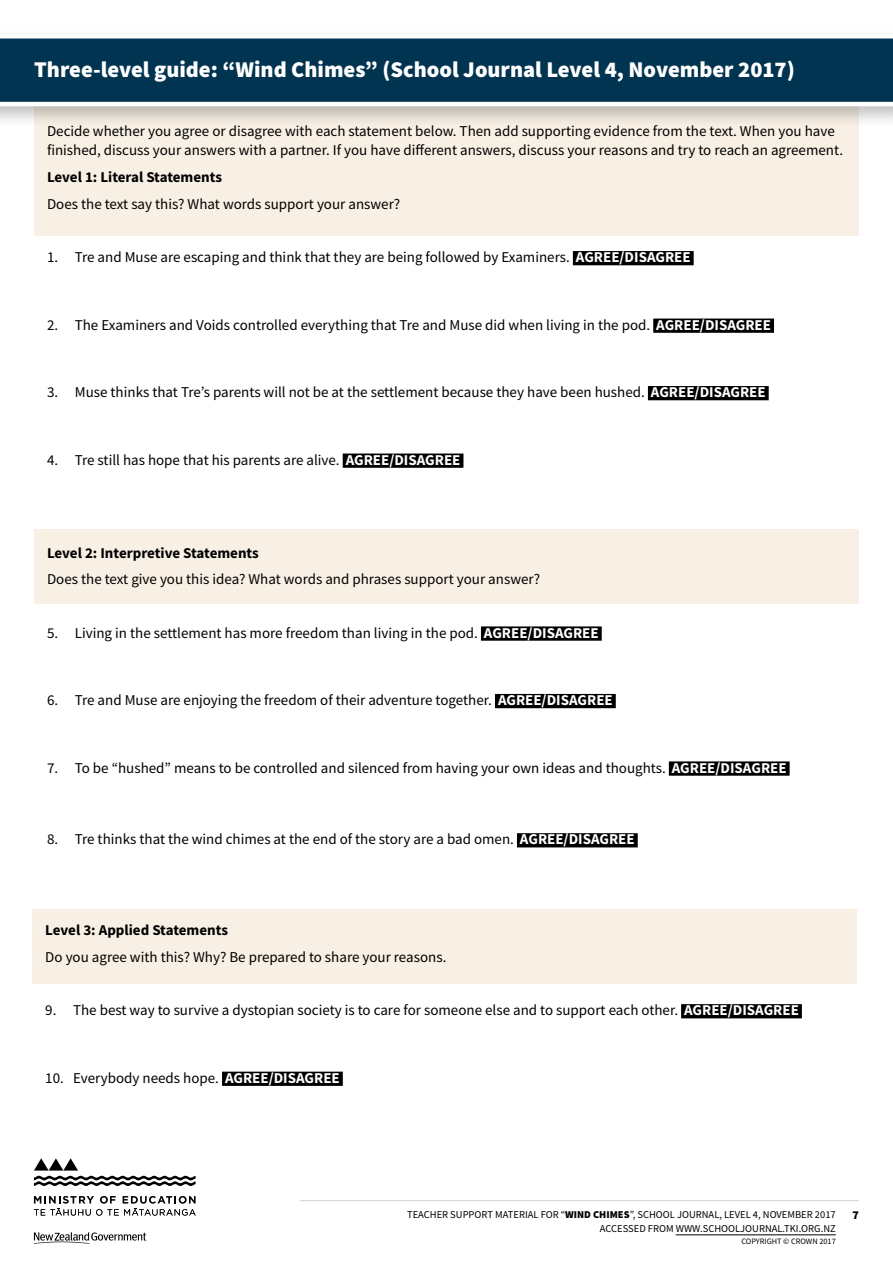
<style>
.page{position:relative;width:893px;height:1263px;background:#fff}
.page>*{position:absolute;margin:0;border:0;box-sizing:border-box;transform-origin:0 0}
.t1{font:900 22.5px "Source Sans Pro";color:#fff}
.t2{font:15px/19.5px "Source Sans Pro";color:#000}
.t3{font:700 15px "Source Sans Pro";color:#000}
.t4{font:900 12px "Source Sans Pro";color:#000}
.t5{font:10.5px "Source Sans Pro";color:#000}
.t6{font:8.25px "Source Sans Pro";color:#000}
.s1{font-weight:700;color:#fff}
.s2{font-weight:900}
</style>
<div class="page">
<hr style="left:300px;top:1200px;width:559px;height:1px;background:#d6d1c8">
<svg style="left:34px;top:1196px;width:162px;height:19px"></svg>
<svg style="left:34px;top:1158px;width:44px;height:12px"></svg>
<svg style="left:34px;top:1176px;width:162px;height:10px"></svg>
<svg style="left:34px;top:1232px;width:112px;height:12px"></svg>
<hr style="left:676px;top:1234px;width:160px;height:1px;background:#000">
<div style="left:34px;top:44px;width:825px;height:191px;background:#f8f0e4"></div>
<div style="left:34px;top:529px;width:825px;height:75px;background:#f8f0e4"></div>
<div style="left:32px;top:909px;width:825px;height:75px;background:#f8f0e4"></div>
<div style="left:573px;top:251px;width:121px;height:14px;background:#000"></div>
<div style="left:653px;top:319px;width:121px;height:14px;background:#000"></div>
<div style="left:648px;top:386px;width:121px;height:14px;background:#000"></div>
<div style="left:343px;top:453px;width:120px;height:15px;background:#000"></div>
<div style="left:481px;top:626px;width:121px;height:15px;background:#000"></div>
<div style="left:495px;top:694px;width:121px;height:14px;background:#000"></div>
<div style="left:669px;top:761px;width:121px;height:15px;background:#000"></div>
<div style="left:517px;top:833px;width:121px;height:14px;background:#000"></div>
<div style="left:681px;top:1004px;width:121px;height:14px;background:#000"></div>
<div style="left:222px;top:1071px;width:121px;height:15px;background:#000"></div>
<div style="left:0;top:28px;width:893px;height:101px;background:#000;opacity:.25"></div>
<svg style="left:0;top:34px;width:893px;height:72px;background:#1e4c65"></svg>
<h1 class="t1" style="left:34px;top:54px;width:762px">Three-level guide: “Wind Chimes” (School Journal Level 4, November 2017)</h1>
<p class="t2" style="left:47px;top:121px;width:797px">Decide whether you agree or disagree with each statement below. Then add supporting evidence from the text. When you have finished, discuss your answers with a partner. If you have different answers, discuss your reasons and try to reach an agreement.</p>
<p class="t3" style="left:47px;top:167px;width:177px">Level 1: Literal Statements</p>
<p class="t2" style="left:47px;top:194px;width:355px">Does the text say this? What words support your answer?</p>
<p class="t2" style="left:47px;top:247px;width:645px">1. Tre and Muse are escaping and think that they are being followed by Examiners. <span class="s1">AGREE/DISAGREE</span></p>
<p class="t2" style="left:47px;top:315px;width:725px">2. The Examiners and Voids controlled everything that Tre and Muse did when living in the pod. <span class="s1">AGREE/DISAGREE</span></p>
<p class="t2" style="left:47px;top:382px;width:720px">3. Muse thinks that Tre’s parents will not be at the settlement because they have been hushed. <span class="s1">AGREE/DISAGREE</span></p>
<p class="t2" style="left:47px;top:450px;width:415px">4. Tre still has hope that his parents are alive. <span class="s1">AGREE/DISAGREE</span></p>
<p class="t3" style="left:47px;top:542px;width:213px">Level 2: Interpretive Statements</p>
<p class="t2" style="left:47px;top:569px;width:494px">Does the text give you this idea? What words and phrases support your answer?</p>
<p class="t2" style="left:47px;top:623px;width:553px">5. Living in the settlement has more freedom than living in the pod. <span class="s1">AGREE/DISAGREE</span></p>
<p class="t2" style="left:47px;top:690px;width:567px">6. Tre and Muse are enjoying the freedom of their adventure together. <span class="s1">AGREE/DISAGREE</span></p>
<p class="t2" style="left:47px;top:758px;width:741px">7. To be “hushed” means to be controlled and silenced from having your own ideas and thoughts. <span class="s1">AGREE/DISAGREE</span></p>
<p class="t2" style="left:47px;top:830px;width:589px">8. Tre thinks that the wind chimes at the end of the story are a bad omen. <span class="s1">AGREE/DISAGREE</span></p>
<p class="t3" style="left:45px;top:920px;width:184px">Level 3: Applied Statements</p>
<p class="t2" style="left:45px;top:947px;width:403px">Do you agree with this? Why? Be prepared to share your reasons.</p>
<p class="t2" style="left:45px;top:1000px;width:755px">9. The best way to survive a dystopian society is to care for someone else and to support each other. <span class="s1">AGREE/DISAGREE</span></p>
<p class="t2" style="left:45px;top:1068px;width:296px">10. Everybody needs hope. <span class="s1">AGREE/DISAGREE</span></p>
<p class="t5" style="left:407px;top:1208px;width:430px">TEACHER SUPPORT MATERIAL FOR “<span class="s2">WIND CHIMES</span>”, SCHOOL JOURNAL, LEVEL 4, NOVEMBER 2017</p>
<p class="t4" style="left:852px;top:1206px;width:8px">7</p>
<p class="t5" style="left:600px;top:1222px;width:237px">ACCESSED FROM WWW.SCHOOLJOURNAL.TKI.ORG.NZ</p>
<p class="t6" style="left:741px;top:1236px;width:96px">COPYRIGHT © CROWN 2017</p>
</div>
